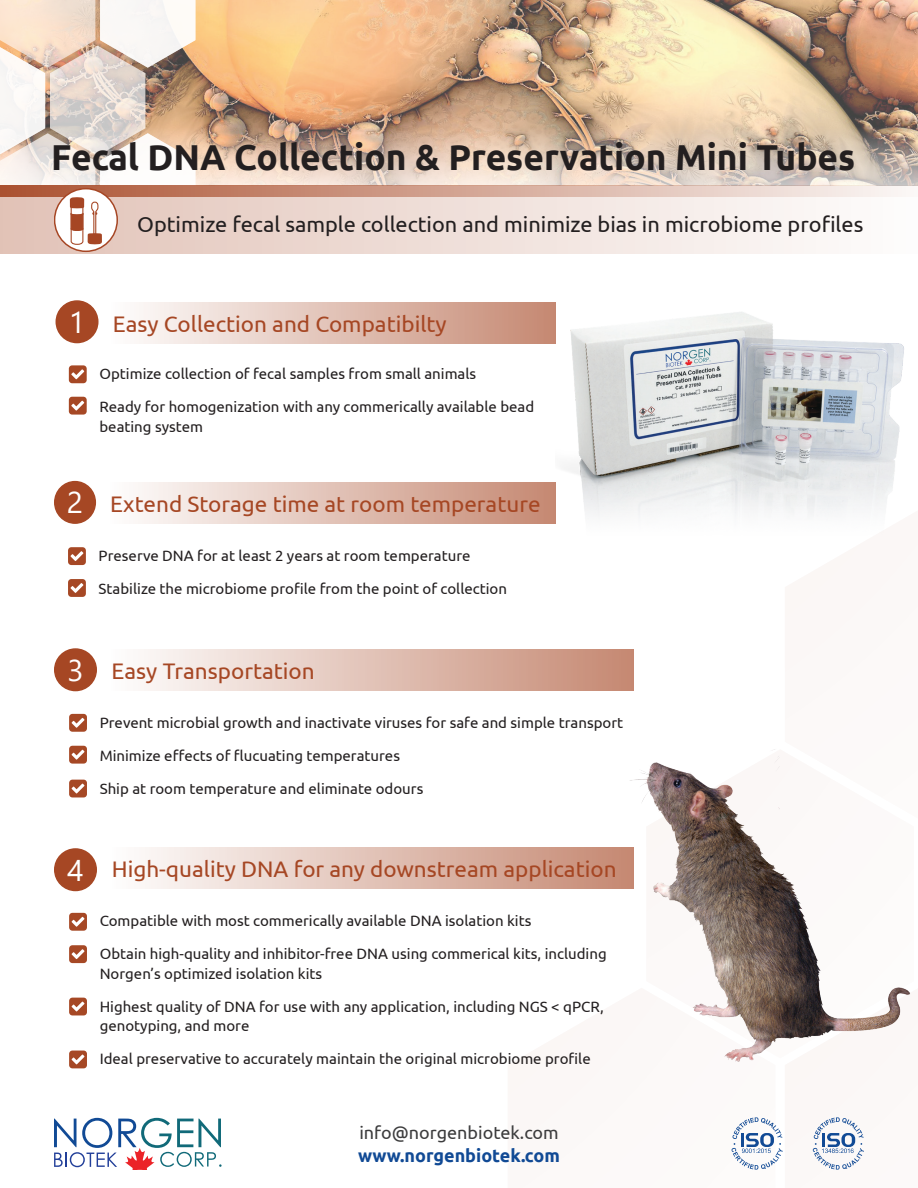
<style>
.page{position:relative;width:918px;height:1188px;background:#fff}
.page>*{position:absolute;margin:0;border:0;box-sizing:border-box;transform-origin:0 0}
.t1{font:700 36px "Ubuntu";color:#231f20}
.t2{font:30px "Segoe UI";color:#fff}
.t3{font:22.5px "Ubuntu";color:#a64724}
.t4{font:21.75px "Ubuntu";color:#231f20}
.t5{font:18px "Ubuntu";color:#3c3c3d}
.t6{font:700 18px "Ubuntu";color:#114a95}
.t7{font:15px/19.5px "Ubuntu";color:#231f20}
.s1{font-family:"Segoe UI";font-size:30px;color:#fff}
</style>
<div class="page">
<svg style="left:69px;top:365px;width:18px;height:18px"></svg>
<svg style="left:69px;top:397px;width:18px;height:18px"></svg>
<img style="left:195px;top:0;width:723px;height:97px">
<img style="left:195px;top:97px;width:723px;height:88px">
<div style="left:0;top:189px;width:918px;height:65px;background:linear-gradient(to right,#debbae,#fff)"></div>
<svg style="left:195px;top:185px;width:723px;height:12px;background:#dab4a6"></svg>
<svg style="left:68px;top:547px;width:18px;height:18px"></svg>
<svg style="left:68px;top:579px;width:18px;height:18px"></svg>
<svg style="left:55px;top:189px;width:62px;height:62px"></svg>
<svg style="left:0;top:0;width:195px;height:245px"></svg>
<div style="left:110px;top:482px;width:445px;height:42px;background:linear-gradient(to right,#fefdfd,#c58872)"></div>
<div style="left:111px;top:302px;width:444px;height:42px;background:linear-gradient(to right,#fefdfd,#c58972)"></div>
<div style="left:56px;top:301px;width:42px;height:42px;background:#a64724;border-radius:50%"></div>
<div style="left:56px;top:300px;width:43px;height:43px;border:2px solid #a64724;border-radius:50%"></div>
<div style="left:55px;top:482px;width:40px;height:41px;background:#a64724;border-radius:50%"></div>
<div style="left:54px;top:481px;width:42px;height:43px;border:2px solid #a64724;border-radius:50%"></div>
<svg style="left:69px;top:913px;width:18px;height:18px"></svg>
<svg style="left:69px;top:945px;width:18px;height:18px"></svg>
<svg style="left:69px;top:1051px;width:18px;height:17px"></svg>
<svg style="left:69px;top:998px;width:18px;height:17px"></svg>
<svg style="left:69px;top:714px;width:18px;height:18px"></svg>
<svg style="left:69px;top:746px;width:18px;height:18px"></svg>
<svg style="left:69px;top:780px;width:18px;height:17px"></svg>
<div style="left:111px;top:649px;width:522px;height:42px;background:linear-gradient(to right,#fefdfd,#c58872)"></div>
<div style="left:112px;top:848px;width:521px;height:41px;background:linear-gradient(to right,#fefdfd,#c58872)"></div>
<div style="left:55px;top:849px;width:41px;height:41px;background:#a64724;border-radius:50%"></div>
<div style="left:54px;top:848px;width:43px;height:43px;border:2px solid #a64724;border-radius:50%"></div>
<div style="left:55px;top:649px;width:41px;height:42px;background:#a64724;border-radius:50%"></div>
<div style="left:54px;top:648px;width:43px;height:43px;border:2px solid #a64724;border-radius:50%"></div>
<img style="left:630px;top:749px;width:272px;height:311px">
<svg style="left:54px;top:1118px;width:168px;height:52px"></svg>
<svg style="left:731px;top:988px;width:180px;height:182px"></svg>
<img style="left:555px;top:302px;width:349px;height:222px">
<h1 class="t1" style="left:51px;top:135px;width:806px">Fecal DNA Collection &amp; Preservation Mini Tubes</h1>
<h3 class="t4" style="left:137px;top:211px;width:728px">Optimize fecal sample collection and minimize bias in microbiome profiles</h3>
<h3 class="t3" style="left:69px;top:310px;width:379px"><span class="s1">1</span> Easy Collection and Compatibilty</h3>
<p class="t7" style="left:99px;top:363px;width:378px">Optimize collection of fecal samples from small animals</p>
<p class="t7" style="left:99px;top:396px;width:436px">Ready for homogenization with any commerically available bead beating system</p>
<h3 class="t3" style="left:67px;top:490px;width:475px"><span class="s1">2</span> Extend Storage time at room temperature</h3>
<p class="t7" style="left:99px;top:545px;width:373px">Preserve DNA for at least 2 years at room temperature</p>
<p class="t7" style="left:99px;top:578px;width:410px">Stabilize the microbiome profile from the point of collection</p>
<h2 class="t2" style="left:67px;top:642px;width:18px">3</h2>
<h3 class="t3" style="left:112px;top:657px;width:205px">Easy Transportation</h3>
<p class="t7" style="left:100px;top:712px;width:525px">Prevent microbial growth and inactivate viruses for safe and simple transport</p>
<p class="t7" style="left:100px;top:745px;width:302px">Minimize effects of flucuating temperatures</p>
<p class="t7" style="left:100px;top:778px;width:325px">Ship at room temperature and eliminate odours</p>
<h3 class="t3" style="left:67px;top:855px;width:551px"><span class="s1">4</span> High-quality DNA for any downstream application</h3>
<p class="t7" style="left:100px;top:911px;width:433px">Compatible with most commerically available DNA isolation kits</p>
<p class="t7" style="left:100px;top:944px;width:508px">Obtain high-quality and inhibitor-free DNA using commerical kits, including<br>Norgen’s optimized isolation kits</p>
<p class="t7" style="left:100px;top:996px;width:506px">Highest quality of DNA for use with any application, including NGS &lt; qPCR, genotyping, and more</p>
<p class="t7" style="left:100px;top:1049px;width:493px">Ideal preservative to accurately maintain the original microbiome profile</p>
<p class="t5" style="left:359px;top:1122px;width:201px">info@norgenbiotek.com</p>
<p class="t6" style="left:358px;top:1145px;width:203px">www.norgenbiotek.com</p>
</div>
